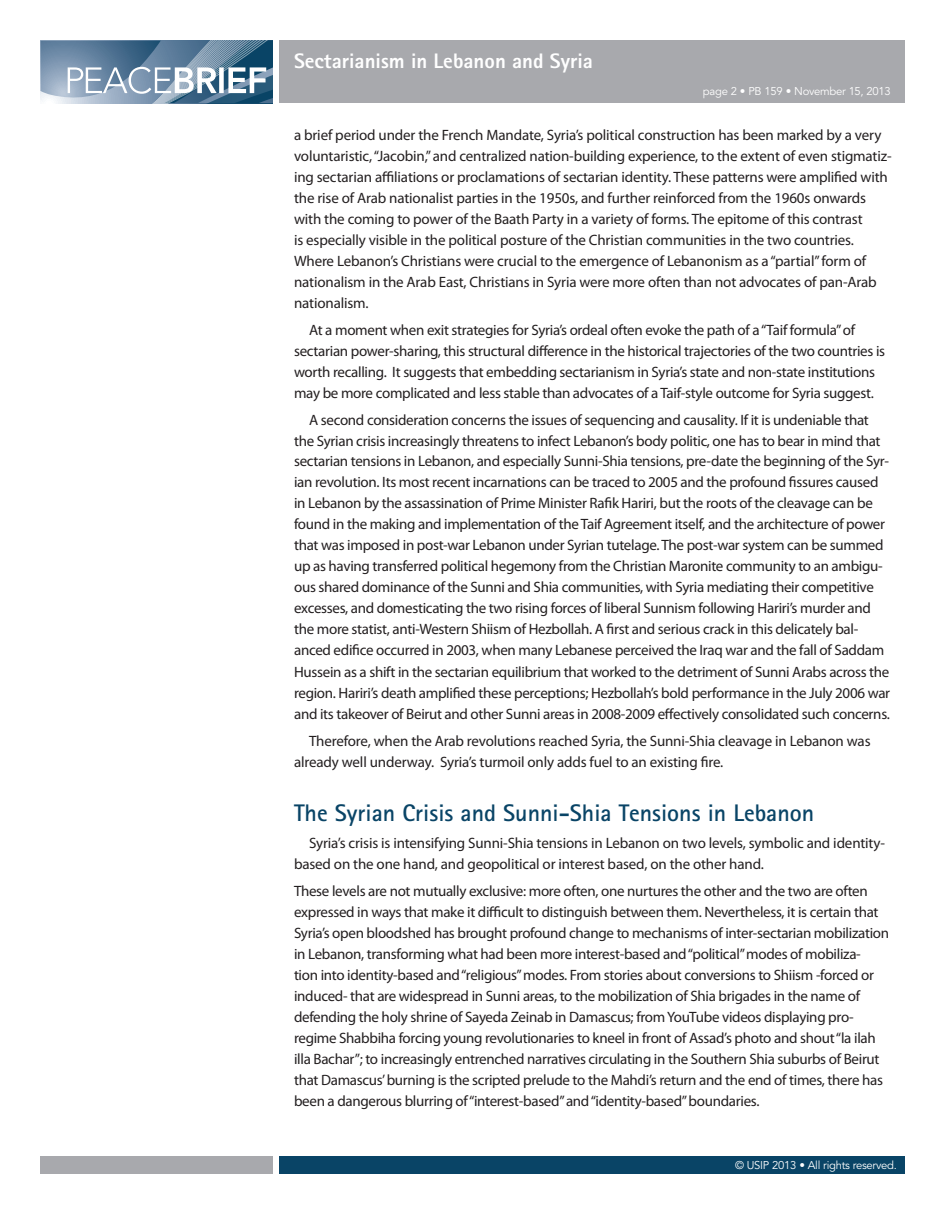
<style>
.page{position:relative;width:945px;height:1215px;background:#fff}
.page>*{position:absolute;margin:0;border:0;box-sizing:border-box;transform-origin:0 0}
.t1{font:700 24px "Rotis Sans Serif";color:#094466}
.t2{font:800 21px "Rotis Sans Serif";color:#fff}
.t3{font:15px/21px "Myriad Pro";letter-spacing:-.02em;color:#231f20}
.t4{font:11.25px "Avenir LT Std";letter-spacing:-.025em;color:#fff}
</style>
<div class="page">
<div style="left:279px;top:1156px;width:625px;height:18px;background:#094466"></div>
<div style="left:40px;top:1156px;width:233px;height:18px;background:#a8a9ad"></div>
<div style="left:279px;top:40px;width:625px;height:63px;background:#a8a9ad"></div>
<svg style="left:40px;top:41px;width:233px;height:63px"></svg>
<h2 class="t2" style="left:294px;top:47px;width:300px">Sectarianism in Lebanon and Syria</h2>
<p class="t4" style="left:703px;top:84px;width:189px">page 2 • PB 159 • November 15, 2013</p>
<p class="t3" style="left:294px;top:124px;width:599px">a brief period under the French Mandate, Syria’s political construction has been marked by a very voluntaristic,“Jacobin,”and centralized nation-building experience, to the extent of even stigmatiz&shy;ing sectarian affiliations or proclamations of sectarian identity. These patterns were amplified with the rise of Arab nationalist parties in the 1950s, and further reinforced from the 1960s onwards with the coming to power of the Baath Party in a variety of forms. The epitome of this contrast<br>is especially visible in the political posture of the Christian communities in the two countries.<br>Where Lebanon’s Christians were crucial to the emergence of Lebanonism as a“partial”form of nationalism in the Arab East, Christians in Syria were more often than not advocates of pan-Arab nationalism.</p>
<p class="t3" style="left:294px;top:319px;width:593px;text-indent:15px">At a moment when exit strategies for Syria’s ordeal often evoke the path of a“Taif formula”of sectarian power-sharing, this structural difference in the historical trajectories of the two countries is worth recalling. It suggests that embedding sectarianism in Syria’s state and non-state institutions may be more complicated and less stable than advocates of a Taif-style outcome for Syria suggest.</p>
<p class="t3" style="left:294px;top:409px;width:598px;text-indent:15px">A second consideration concerns the issues of sequencing and causality. If it is undeniable that the Syrian crisis increasingly threatens to infect Lebanon’s body politic, one has to bear in mind that sectarian tensions in Lebanon, and especially Sunni-Shia tensions, pre-date the beginning of the Syr&shy;ian revolution. Its most recent incarnations can be traced to 2005 and the profound fissures caused in Lebanon by the assassination of Prime Minister Rafik Hariri, but the roots of the cleavage can be found in the making and implementation of the Taif Agreement itself, and the architecture of power that was imposed in post-war Lebanon under Syrian tutelage. The post-war system can be summed up as having transferred political hegemony from the Christian Maronite community to an ambigu&shy;ous shared dominance of the Sunni and Shia communities, with Syria mediating their competitive excesses, and domesticating the two rising forces of liberal Sunnism following Hariri’s murder and the more statist, anti-Western Shiism of Hezbollah. A first and serious crack in this delicately bal&shy;anced edifice occurred in 2003, when many Lebanese perceived the Iraq war and the fall of Saddam Hussein as a shift in the sectarian equilibrium that worked to the detriment of Sunni Arabs across the region. Hariri’s death amplified these perceptions; Hezbollah’s bold performance in the July 2006 war and its takeover of Beirut and other Sunni areas in 2008-2009 effectively consolidated such concerns.</p>
<p class="t3" style="left:294px;top:730px;width:578px;text-indent:15px">Therefore, when the Arab revolutions reached Syria, the Sunni-Shia cleavage in Lebanon was already well underway. Syria’s turmoil only adds fuel to an existing fire.</p>
<h1 class="t1" style="left:294px;top:797px;width:522px">The Syrian Crisis and Sunni-Shia Tensions in Lebanon</h1>
<p class="t3" style="left:294px;top:832px;width:593px;text-indent:15px">Syria’s crisis is intensifying Sunni-Shia tensions in Lebanon on two levels, symbolic and identity&shy;based on the one hand, and geopolitical or interest based, on the other hand.</p>
<p class="t3" style="left:294px;top:880px;width:597px">These levels are not mutually exclusive: more often, one nurtures the other and the two are often expressed in ways that make it difficult to distinguish between them. Nevertheless, it is certain that Syria’s open bloodshed has brought profound change to mechanisms of inter-sectarian mobilization in Lebanon, transforming what had been more interest-based and“political”modes of mobiliza-<br>tion into identity-based and“religious”modes. From stories about conversions to Shiism -forced or induced- that are widespread in Sunni areas, to the mobilization of Shia brigades in the name of defending the holy shrine of Sayeda Zeinab in Damascus; fromYouTube videos displaying pro&shy;regime Shabbiha forcing young revolutionaries to kneel in front of Assad’s photo and shout“la ilah illa Bachar”; to increasingly entrenched narratives circulating in the Southern Shia suburbs of Beirut that Damascus’burning is the scripted prelude to the Mahdi’s return and the end of times, there has been a dangerous blurring of“interest-based”and“identity-based”boundaries.</p>
<p class="t4" style="left:735px;top:1158px;width:163px">© USIP 2013 • All rights reserved.</p>
</div>
